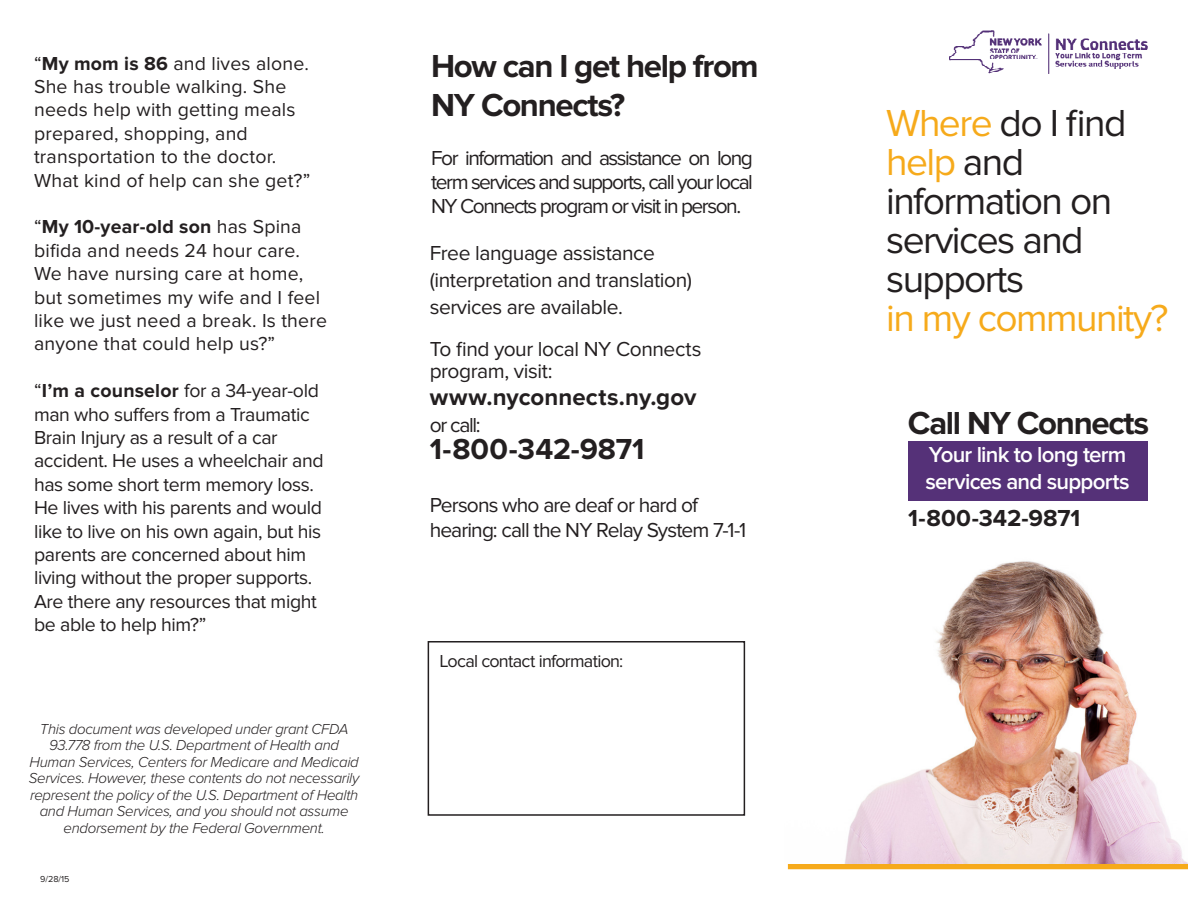
<style>
.page{position:relative;width:1188px;height:918px;background:#fff}
.page>*{position:absolute;margin:0;border:0;box-sizing:border-box;transform-origin:0 0}
.t1{font:39px/39px "Proxima Nova";letter-spacing:-.04em;color:#231f20}
.t2{font:700 33px/39px "Proxima Nova";letter-spacing:-.04em;color:#231f20}
.t3{font:700 30px "Proxima Nova";color:#231f20}
.t4{font:700 24px "Proxima Nova";letter-spacing:.005em;color:#231f20}
.No_Spacing{font:600 22.5px "Proxima Nova";letter-spacing:-.035em;color:#fff}
.t5{font:21px/24px "Proxima Nova";letter-spacing:-.03em;color:#231f20}
.t6{font:19.5px/23.4px "Proxima Nova";letter-spacing:-.02em;color:#231f20}
.t7{font:19.5px/23.4px "Proxima Nova";letter-spacing:.01em;color:#231f20}
.t8{font:18px "Proxima Nova";letter-spacing:-.04em;color:#231f20}
.t9{font:italic 300 15px/16.5px "Proxima Nova";letter-spacing:-.02em;color:#231f20;text-align:center}
.t10{font:9px "Proxima Nova";color:#231f20}
.s1{font-weight:700}
.s2{color:#f6aa1b}
</style>
<div class="page">
<div style="left:908px;top:441px;width:239px;height:60px;background:#553178"></div>
<img style="left:949px;top:31px;width:199px;height:43px">
<div style="left:788px;top:862px;width:400px;height:7px;background:#f6aa1b"></div>
<div style="left:428px;top:641px;width:317px;height:175px;border:2px solid #231f20"></div>
<img style="left:788px;top:561px;width:400px;height:303px">
<p class="t7" style="left:34px;top:52px;width:278px">“<span class="s1">My mom is 86</span> and lives alone.<br>She has trouble walking. She needs help with getting meals prepared, shopping, and transportation to the doctor.<br>What kind of help can she get?”</p>
<p class="t7" style="left:34px;top:215px;width:295px">“<span class="s1">My 10-year-old son</span> has Spina bifida and needs 24 hour care.<br>We have nursing care at home, but sometimes my wife and I feel like we just need a break. Is there anyone that could help us?”</p>
<p class="t6" style="left:34px;top:379px;width:291px">“<span class="s1">I’m a counselor</span> for a 34-year-old man who suffers from a Traumatic<br>Brain Injury as a result of a car accident. He uses a wheelchair and has some short term memory loss.<br>He lives with his parents and would like to live on his own again, but his parents are concerned about him living without the proper supports.<br>Are there any resources that might be able to help him?”</p>
<p class="t9" style="left:29px;top:721px;width:332px">This document was developed under grant CFDA 93.778 from the U.S. Department of Health and Human Services, Centers for Medicare and Medicaid Services. However, these contents do not necessarily represent the policy of the U.S. Department of Health and Human Services, and you should not assume endorsement by the Federal Government.</p>
<p class="t10" style="left:40px;top:874px;width:31px">9/28/15</p>
<p class="t2" style="left:431px;top:47px;width:329px">How can I get help from<br>NY Connects?</p>
<p class="t5" style="left:431px;top:146px;width:323px;text-align:justify">For information and assistance on long term services and supports, call your local NY Connects program or visit in person.</p>
<p class="t5" style="left:430px;top:240px;width:264px;line-height:27px">Free language assistance (interpretation and translation) services are available.</p>
<p class="t5" style="left:430px;top:338px;width:273px;line-height:22.5px">To find your local NY Connects program, visit:</p>
<p class="t4" style="left:430px;top:384px;width:268px">www.nyconnects.ny.gov</p>
<p class="t5" style="left:430px;top:414px;width:52px">or call:</p>
<p class="t3" style="left:430px;top:432px;width:216px">1-800-342-9871</p>
<p class="t5" style="left:430px;top:492px;width:318px;line-height:25.5px">Persons who are deaf or hard of hearing: call the NY Relay System 7-1-1</p>
<p class="t8" style="left:439px;top:650px;width:185px">Local contact information:</p>
<p class="t1" style="left:886px;top:104px;width:284px"><span class="s2">Where</span> do I find <span class="s2">help</span> and information on services and supports<br><span class="s2">in my community?</span></p>
<p class="t2" style="left:908px;top:404px;width:243px">Call NY Connects</p>
<p class="No_Spacing" style="left:929px;top:441px;width:199px">Your link to long term</p>
<p class="No_Spacing" style="left:925px;top:468px;width:206px">services and supports</p>
<p class="t4" style="left:908px;top:504px;width:174px">1-800-342-9871</p>
</div>
